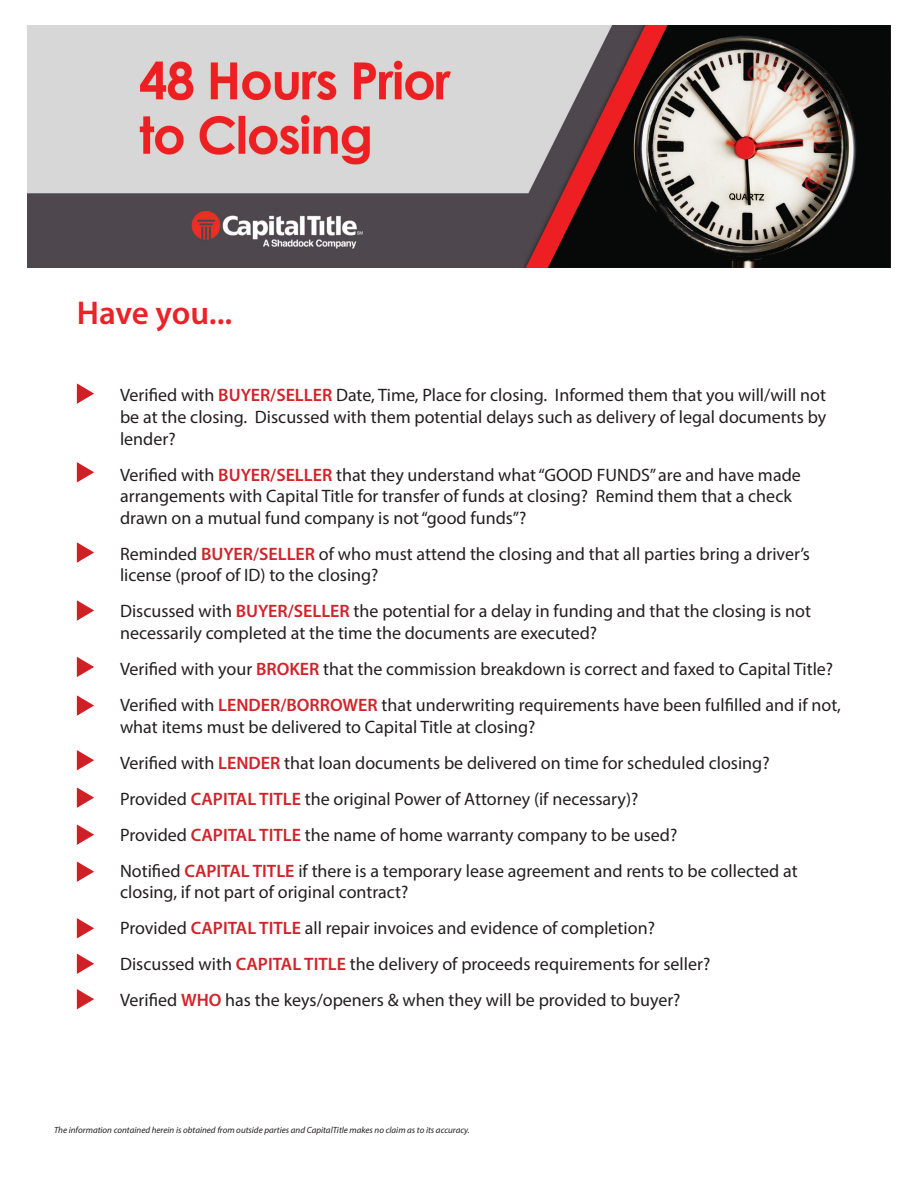
<style>
.page{position:relative;width:918px;height:1188px;background:#fff}
.page>*{position:absolute;margin:0;border:0;box-sizing:border-box;transform-origin:0 0}
.t1{font:600 33px "Myriad Pro";letter-spacing:-.01em;color:#eb2227}
.t2{font:18px/21.6px "Myriad Pro";color:#231f20}
.t3{font:italic 9px "Myriad Pro";color:#231f20}
.s1{font-weight:600;color:#d1232a}
</style>
<div class="page">
<img style="left:27px;top:26px;width:864px;height:241px">
<svg style="left:76px;top:383px;width:18px;height:21px"></svg>
<svg style="left:76px;top:462px;width:18px;height:21px"></svg>
<svg style="left:76px;top:542px;width:18px;height:21px"></svg>
<svg style="left:76px;top:600px;width:18px;height:21px"></svg>
<svg style="left:76px;top:657px;width:18px;height:20px"></svg>
<svg style="left:76px;top:695px;width:18px;height:21px"></svg>
<svg style="left:76px;top:750px;width:18px;height:21px"></svg>
<svg style="left:76px;top:787px;width:18px;height:21px"></svg>
<svg style="left:76px;top:824px;width:18px;height:21px"></svg>
<svg style="left:76px;top:861px;width:18px;height:21px"></svg>
<svg style="left:76px;top:918px;width:18px;height:21px"></svg>
<svg style="left:76px;top:953px;width:18px;height:21px"></svg>
<svg style="left:76px;top:989px;width:18px;height:21px"></svg>
<p class="t1" style="left:77px;top:292px;width:157px">Have you...</p>
<p class="t2" style="left:120px;top:384px;width:708px;text-align:justify">Verified with <span class="s1">BUYER/SELLER</span> Date, Time, Place for closing. Informed them that you will/will not be at the closing. Discussed with them potential delays such as delivery of legal documents by lender?</p>
<p class="t2" style="left:120px;top:463px;width:682px">Verified with <span class="s1">BUYER/SELLER</span> that they understand what “GOOD FUNDS” are and have made</p>
<p class="t2" style="left:120px;top:485px;width:673px">arrangements with Capital Title for transfer of funds at closing? Remind them that a check drawn on a mutual fund company is not “good funds”?</p>
<p class="t2" style="left:120px;top:543px;width:692px">Reminded <span class="s1">BUYER/SELLER</span> of who must attend the closing and that all parties bring a driver’s license (proof of ID) to the closing?</p>
<p class="t2" style="left:120px;top:600px;width:692px">Discussed with <span class="s1">BUYER/SELLER</span> the potential for a delay in funding and that the closing is not necessarily completed at the time the documents are executed?</p>
<p class="t2" style="left:120px;top:658px;width:715px">Verified with your <span class="s1">BROKER</span> that the commission breakdown is correct and faxed to Capital Title?</p>
<p class="t2" style="left:120px;top:694px;width:722px">Verified with <span class="s1">LENDER/BORROWER</span> that underwriting requirements have been fulfilled and if not, what items must be delivered to Capital Title at closing?</p>
<p class="t2" style="left:120px;top:751px;width:651px">Verified with <span class="s1">LENDER</span> that loan documents be delivered on time for scheduled closing?</p>
<p class="t2" style="left:120px;top:787px;width:520px">Provided <span class="s1">CAPITAL TITLE</span> the original Power of Attorney (if necessary)?</p>
<p class="t2" style="left:120px;top:823px;width:559px">Provided <span class="s1">CAPITAL TITLE</span> the name of home warranty company to be used?</p>
<p class="t2" style="left:120px;top:859px;width:679px">Notified <span class="s1">CAPITAL TITLE</span> if there is a temporary lease agreement and rents to be collected at</p>
<p class="t2" style="left:120px;top:881px;width:290px">closing, if not part of original contract?</p>
<p class="t2" style="left:120px;top:917px;width:536px">Provided <span class="s1">CAPITAL TITLE</span> all repair invoices and evidence of completion?</p>
<p class="t2" style="left:120px;top:953px;width:592px">Discussed with <span class="s1">CAPITAL TITLE</span> the delivery of proceeds requirements for seller?</p>
<p class="t2" style="left:120px;top:989px;width:562px">Verified <span class="s1">WHO</span> has the keys/openers &amp; when they will be provided to buyer?</p>
<p class="t3" style="left:54px;top:1124px;width:417px">The information contained herein is obtained from outside parties and CapitalTitle makes no claim as to its accuracy.</p>
</div>
